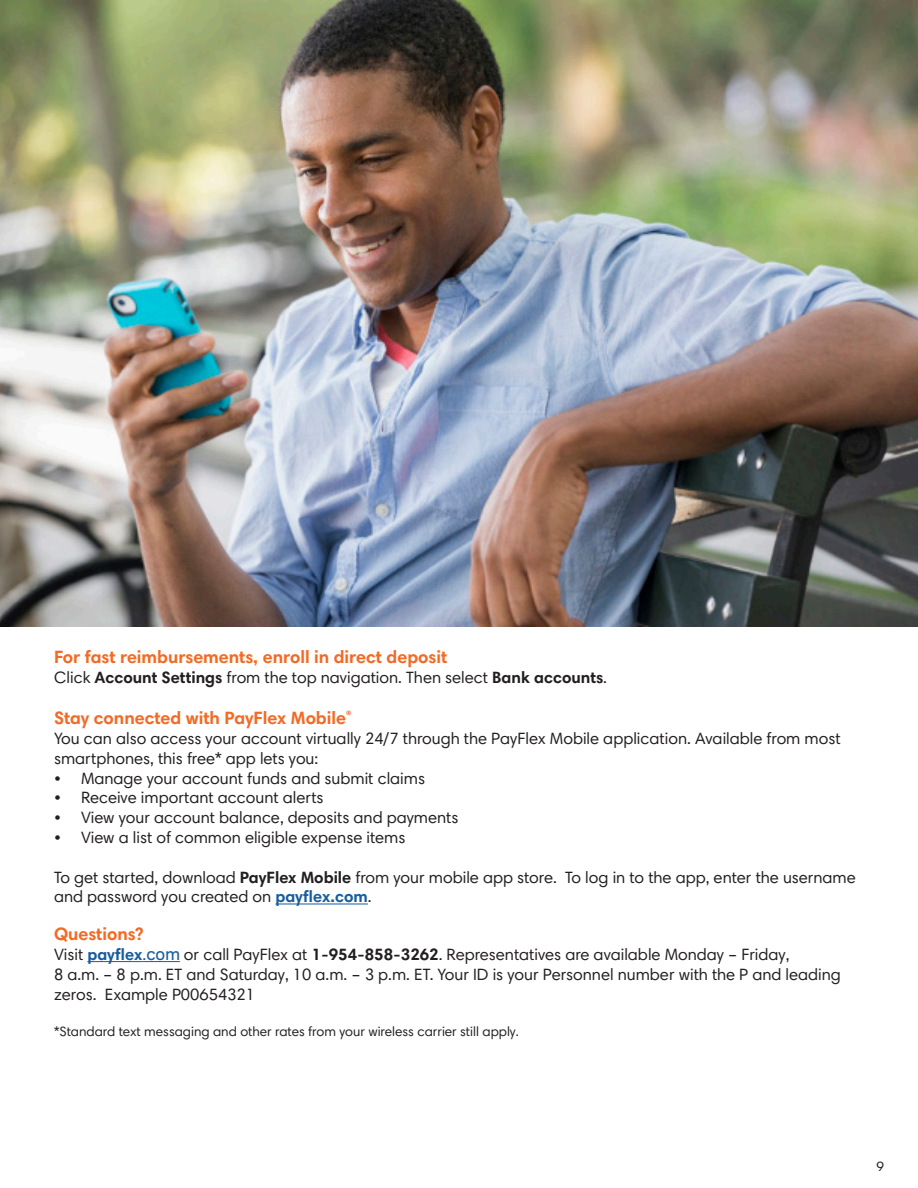
<style>
.page{position:relative;width:918px;height:1188px;background:#fff}
.page>*{position:absolute;margin:0;border:0;box-sizing:border-box;transform-origin:0 0}
.t1{font:700 18px "Harmonia Sans Std";color:#f36a24}
.t2{font:16.5px/19.8px "Harmonia Sans Std";color:#231f20}
.t3{font:13.5px "Harmonia Sans Std";color:#231f20}
.s1{font-weight:700}
.s2{font-size:18px}
.s3{font-weight:700;color:#175d9e}
.s4{font-family:"Galaxie Polaris";font-weight:500;color:#175d9e}
</style>
<div class="page">
<hr style="left:275px;top:904px;width:93px;height:1px;background:#175d9e">
<hr style="left:87px;top:961px;width:55px;height:1px;background:#175d9e">
<hr style="left:142px;top:961px;width:38px;height:1px;background:#175d9e">
<img style="left:0;top:0;width:918px;height:627px">
<p class="t1" style="left:54px;top:645px;width:395px">For fast reimbursements, enroll in direct deposit</p>
<p class="t2" style="left:54px;top:667px;width:555px">Click <span class="s1">Account Settings</span> from the top navigation. Then select <span class="s1">Bank accounts</span>.</p>
<p class="t1" style="left:54px;top:707px;width:299px">Stay connected with PayFlex Mobile<sup>®</sup></p>
<p class="t2" style="left:54px;top:728px;width:788px">You can also access your account virtually 24/7 through the PayFlex Mobile application. Available from most smartphones, this free* app lets you:</p>
<p class="t2" style="left:54px;top:768px;width:373px"><span class="s2">•</span> Manage your account funds and submit claims</p>
<p class="t2" style="left:54px;top:788px;width:271px"><span class="s2">•</span> Receive important account alerts</p>
<p class="t2" style="left:54px;top:807px;width:406px"><span class="s2">•</span> View your account balance, deposits and payments</p>
<p class="t2" style="left:54px;top:827px;width:353px"><span class="s2">•</span> View a list of common eligible expense items</p>
<p class="t2" style="left:54px;top:867px;width:803px">To get started, download <span class="s1">PayFlex Mobile</span> from your mobile app store. To log in to the app, enter the username and password you created on <span class="s3">payflex.com</span>.</p>
<p class="t1" style="left:54px;top:923px;width:91px">Questions?</p>
<p class="t2" style="left:54px;top:944px;width:788px">Visit <span class="s3">payflex</span><span class="s4">.com</span> or call PayFlex at <span class="s1">1-954-858-3262</span>. Representatives are available Monday – Friday,<br>8 a.m. – 8 p.m. ET and Saturday, 10 a.m. – 3 p.m. ET. Your ID is your Personnel number with the P and leading zeros. Example P00654321</p>
<p class="t3" style="left:54px;top:1023px;width:466px">*Standard text messaging and other rates from your wireless carrier still apply.</p>
<p class="t3" style="left:877px;top:1158px;width:9px">9</p>
</div>
